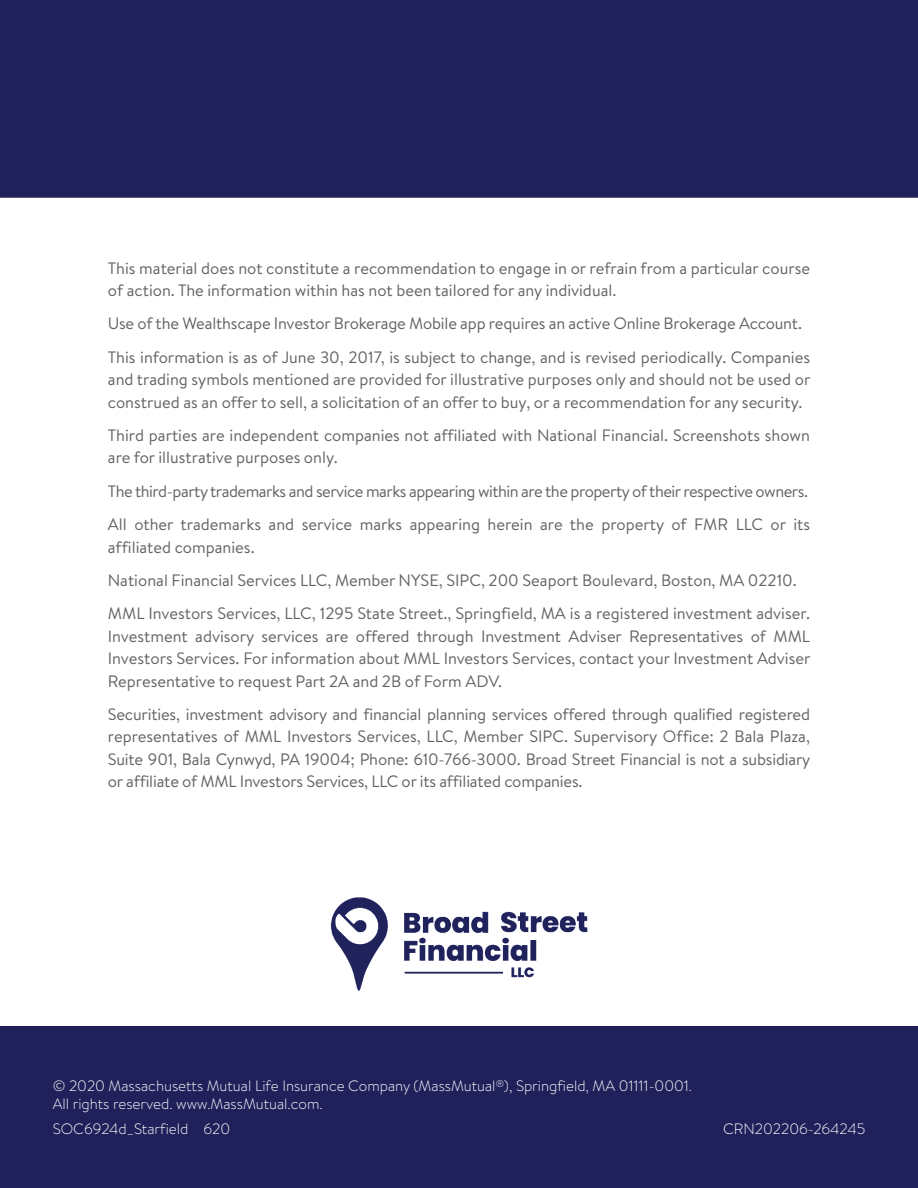
<style>
.page{position:relative;width:918px;height:1188px;background:#fff}
.page>*{position:absolute;margin:0;border:0;box-sizing:border-box;transform-origin:0 0}
._11pt__Body{font:16.5px/22.5px "MM Brandon Text";color:#636366}
._11pt__Body-2{font:16.5px "MM Brandon Text";letter-spacing:-.03em;color:#636366}
.Disclosure_NO_indent{font:300 15px/18px "MM Brandon Text";color:#fff}
</style>
<div class="page">
<div style="left:0;top:1027px;width:918px;height:161px;background:#20215b"></div>
<div style="left:0;top:0;width:918px;height:197px;background:#20215b"></div>
<img style="left:330px;top:897px;width:258px;height:94px">
<div style="left:0;top:193px;width:918px;height:5px;background:#20215b"></div>
<p class="_11pt__Body" style="left:108px;top:256px;width:704px">This material does not constitute a recommendation to engage in or refrain from a particular course of action. The information within has not been tailored for any individual.</p>
<p class="_11pt__Body" style="left:108px;top:312px;width:696px">Use of the Wealthscape Investor Brokerage Mobile app requires an active Online Brokerage Account.</p>
<p class="_11pt__Body" style="left:108px;top:345px;width:704px;text-align:justify">This information is as of June 30, 2017, is subject to change, and is revised periodically. Companies and trading symbols mentioned are provided for illustrative purposes only and should not be used or construed as an offer to sell, a solicitation of an offer to buy, or a recommendation for any security.</p>
<p class="_11pt__Body" style="left:108px;top:423px;width:704px">Third parties are independent companies not affiliated with National Financial. Screenshots shown are for illustrative purposes only.</p>
<p class="_11pt__Body-2" style="left:108px;top:480px;width:702px">The third-party trademarks and service marks appearing within are the property of their respective owners.</p>
<p class="_11pt__Body" style="left:108px;top:513px;width:704px">All other trademarks and service marks appearing herein are the property of FMR LLC or its affiliated companies.</p>
<p class="_11pt__Body" style="left:108px;top:568px;width:691px">National Financial Services LLC, Member NYSE, SIPC, 200 Seaport Boulevard, Boston, MA 02210.</p>
<p class="_11pt__Body" style="left:108px;top:602px;width:704px;text-align:justify">MML Investors Services, LLC, 1295 State Street., Springfield, MA is a registered investment adviser.<br>Investment advisory services are offered through Investment Adviser Representatives of MML Investors Services. For information about MML Investors Services, contact your Investment Adviser Representative to request Part 2A and 2B of Form ADV.</p>
<p class="_11pt__Body" style="left:108px;top:702px;width:704px;text-align:justify">Securities, investment advisory and financial planning services offered through qualified registered representatives of MML Investors Services, LLC, Member SIPC. Supervisory Office: 2 Bala Plaza, Suite 901, Bala Cynwyd, PA 19004; Phone: 610-766-3000. Broad Street Financial is not a subsidiary or affiliate of MML Investors Services, LLC or its affiliated companies.</p>
<p class="Disclosure_NO_indent" style="left:53px;top:1077px;width:641px">© 2020 Massachusetts Mutual Life Insurance Company (MassMutual<sup>®</sup>), Springfield, MA 01111-0001.<br>All rights reserved. www.MassMutual.com.</p>
<p class="Disclosure_NO_indent" style="left:53px;top:1119px;width:179px">SOC6924d_Starfield 620</p>
<p class="Disclosure_NO_indent" style="left:723px;top:1119px;width:144px">CRN202206-264245</p>
</div>
